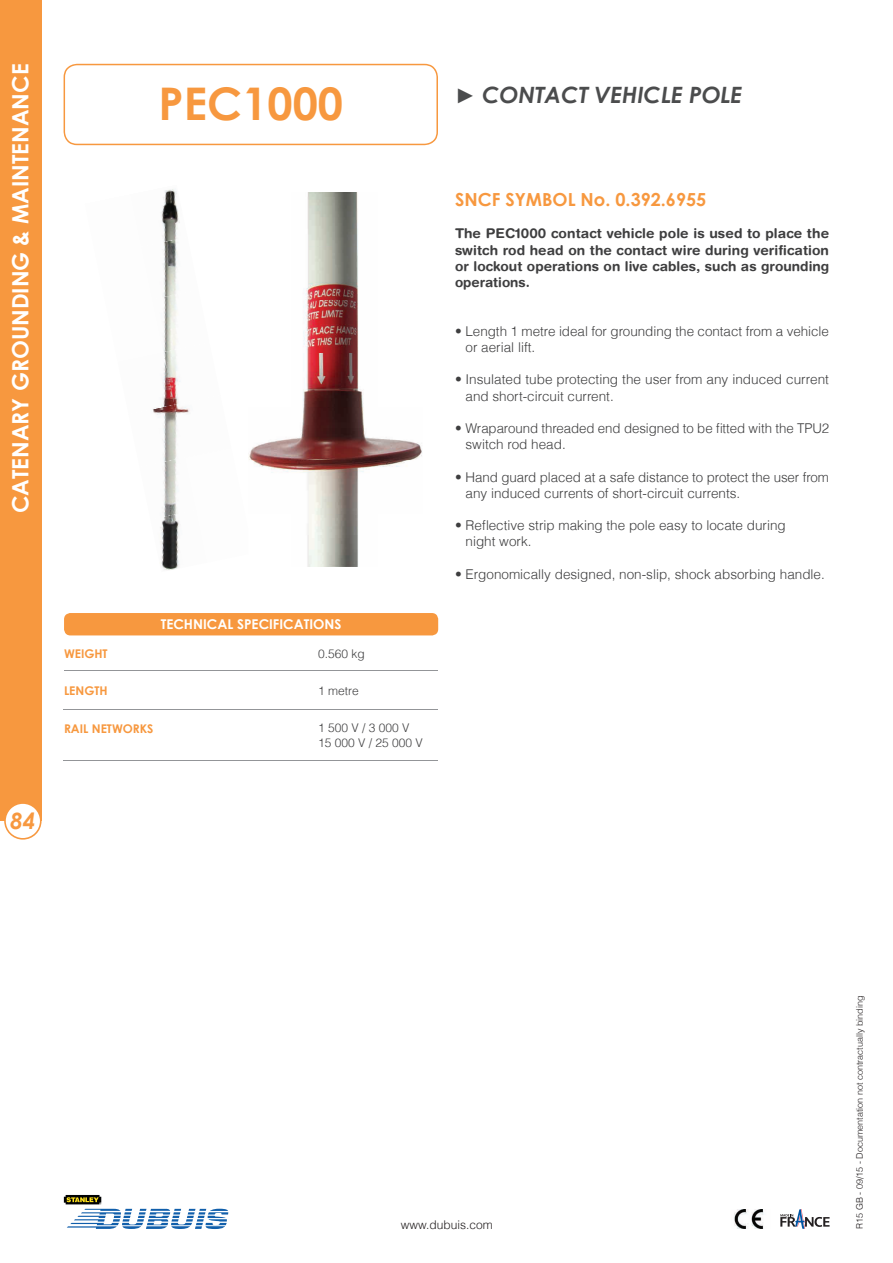
<style>
.page{position:relative;width:893px;height:1263px;background:#fff}
.page>*{position:absolute;margin:0;border:0;box-sizing:border-box;transform-origin:0 0}
.t1{font:700 45px "Century Gothic";color:#f7983f}
.t2{font:700 22.5px "Century Gothic";color:#fff}
.t3{font:italic 700 22.5px "Century Gothic";color:#4b4c4d}
.t4{font:italic 700 22.5px "Century Gothic";color:#f7983f}
.t5{font:700 18px "Century Gothic";color:#f7983f}
.t6{font:300 13.5px/16.2px "Helvetica LT";color:#3e3e3f}
.t7{font:700 13.5px/16.2px "Helvetica Rounded LT";letter-spacing:.005em;color:#3e3e3f;text-align:justify}
.t8{font:700 13.5px "Century Gothic";color:#fff}
.t9{font:300 12px/14.4px "Helvetica LT";color:#3e3e3f}
.t10{font:700 12px "Century Gothic";color:#f7983f}
.t11{font:300 12px "Helvetica LT";color:#231f20}
.t12{font:300 9px "Helvetica LT";color:#231f20}
.s1{font-size:21px}
</style>
<div class="page">
<div style="left:0;top:0;width:42px;height:821px;background:#f7983f"></div>
<svg style="left:4px;top:803px;width:38px;height:37px"></svg>
<svg style="left:64px;top:1195px;width:164px;height:34px"></svg>
<svg style="left:64px;top:64px;width:374px;height:81px"></svg>
<svg style="left:780px;top:1209px;width:50px;height:20px"></svg>
<img style="left:734px;top:1209px;width:30px;height:20px">
<div style="left:64px;top:613px;width:374px;height:22px;background:#f7983f;border-radius:6px"></div>
<hr style="left:64px;top:670px;width:374px;height:1px;background:#939598">
<hr style="left:64px;top:709px;width:374px;height:1px;background:#939598">
<hr style="left:64px;top:760px;width:374px;height:1px;background:#939598">
<img style="left:160px;top:520px;width:20px;height:50px">
<img style="left:162px;top:467px;width:16px;height:53px">
<img style="left:157px;top:414px;width:19px;height:53px">
<img style="left:152px;top:382px;width:22px;height:32px">
<img style="left:174px;top:405px;width:16px;height:52px">
<img style="left:163px;top:352px;width:17px;height:53px">
<img style="left:163px;top:299px;width:14px;height:53px">
<img style="left:163px;top:247px;width:15px;height:52px">
<img style="left:161px;top:189px;width:19px;height:58px">
<img style="left:248px;top:193px;width:174px;height:374px">
<img style="left:248px;top:530px;width:5px;height:24px">
<h2 class="t2" style="left:3px;top:513px;width:451px;rotate:-90deg">CATENARY GROUNDING &amp; MAINTENANCE</h2>
<h1 class="t1" style="left:159px;top:69px;width:186px">PEC1000</h1>
<h2 class="t4" style="left:10px;top:804px;width:27px">84</h2>
<p class="t8" style="left:161px;top:614px;width:182px">TECHNICAL SPECIFICATIONS</p>
<p class="t9" style="left:318px;top:646px;width:48px">0.560 kg</p>
<p class="t9" style="left:318px;top:683px;width:42px">1 metre</p>
<p class="t9" style="left:318px;top:721px;width:106px">1 500 V / 3 000 V<br>15 000 V / 25 000 V</p>
<p class="t10" style="left:64px;top:644px;width:45px">WEIGHT</p>
<p class="t10" style="left:64px;top:682px;width:45px">LENGTH</p>
<p class="t10" style="left:64px;top:719px;width:91px">RAIL NETWORKS</p>
<h2 class="t3" style="left:455px;top:78px;width:289px"><span class="s1">►</span> CONTACT VEHICLE POLE</h2>
<h3 class="t5" style="left:455px;top:186px;width:253px">SNCF SYMBOL NO. 0.392.6955</h3>
<p class="t7" style="left:455px;top:225px;width:376px">The PEC1000 contact vehicle pole is used to place the switch rod head on the contact wire during verification or lockout operations on live cables, such as grounding operations.</p>
<p class="t6" style="left:465px;top:323px;width:365px;text-indent:-11px">• Length 1 metre ideal for grounding the contact from a vehicle or aerial lift.</p>
<p class="t6" style="left:465px;top:371px;width:365px;text-indent:-11px">• Insulated tube protecting the user from any induced current and short-circuit current.</p>
<p class="t6" style="left:465px;top:420px;width:365px;text-indent:-11px">• Wraparound threaded end designed to be fitted with the TPU2 switch rod head.</p>
<p class="t6" style="left:465px;top:468px;width:365px;text-indent:-11px">• Hand guard placed at a safe distance to protect the user from any induced currents of short-circuit currents.</p>
<p class="t6" style="left:465px;top:517px;width:322px;text-indent:-11px">• Reflective strip making the pole easy to locate during night work.</p>
<p class="t6" style="left:455px;top:566px;width:371px">• Ergonomically designed, non-slip, shock absorbing handle.</p>
<p class="t11" style="left:401px;top:1217px;width:94px">www.dubuis.com</p>
<p class="t12" style="left:854px;top:1229px;width:235px;rotate:-90deg">R15 GB - 09/15 - Documentation not contractually binding</p>
</div>
